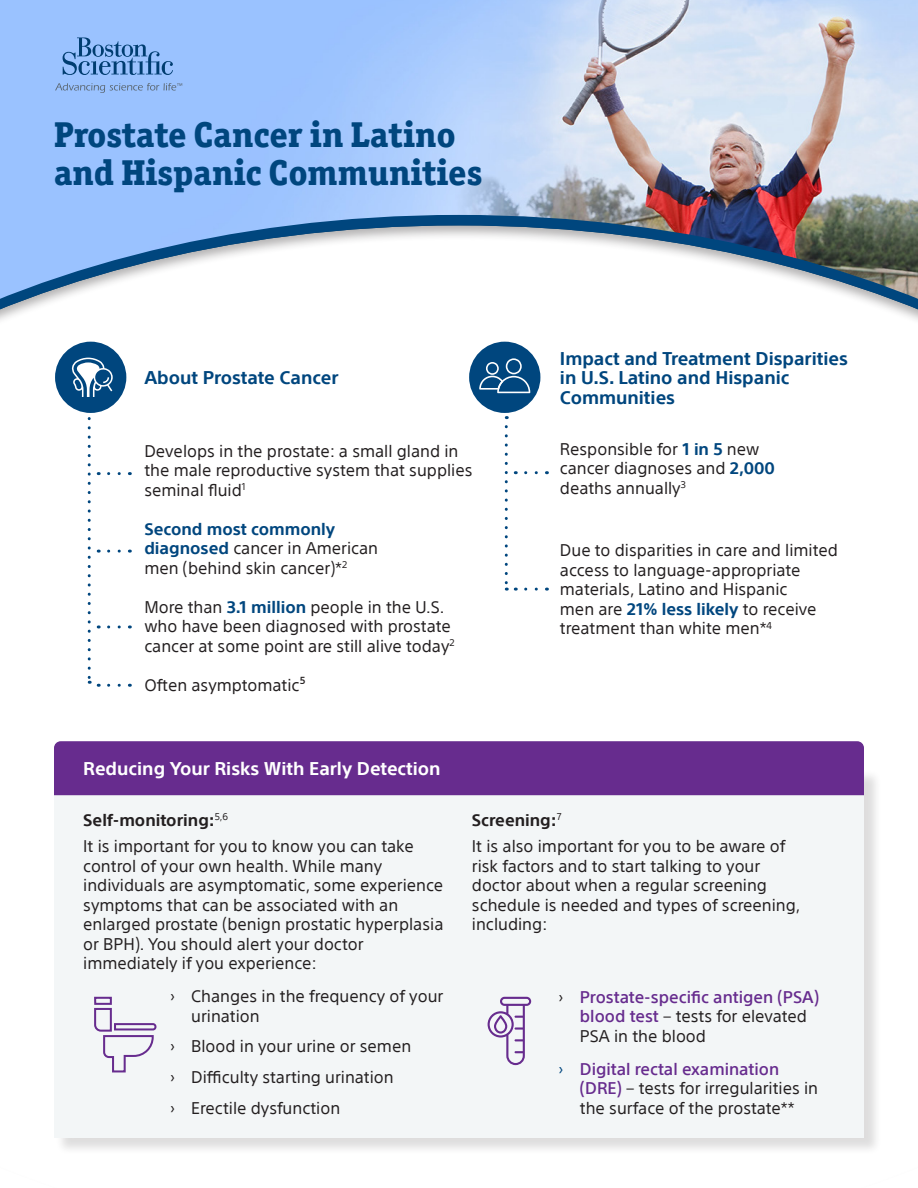
<style>
.page{position:relative;width:918px;height:1188px;background:#fff}
.page>*{position:absolute;margin:0;border:0;box-sizing:border-box;transform-origin:0 0}
.t1{font:800 36px/37.5px "Officina Ser ITC Std";color:#00467e}
.t2{font:700 18px/19.5px "SST";color:#00467e}
.t3{font:700 18px "SST";color:#fff}
.t4{font:16.5px/19.5px "SST";color:#231f20}
.t5{font:500 16.5px/19.5px "SST";color:#672c8e}
.t6{font:700 16.5px "SST";color:#231f20}
.s1{font-weight:700;color:#00467e}
.s2{font-weight:400;color:#231f20}
.s3{color:#00467e}
.s4{font-weight:500;color:#672c8e}
</style>
<div class="page">
<img style="left:0;top:0;width:918px;height:215px">
<div style="left:0;top:225px;width:918px;height:963px;background:#231f20;opacity:.35"></div>
<div style="left:469px;top:342px;width:71px;height:71px;background:#00467e;border-radius:50%"></div>
<svg style="left:505px;top:427px;width:3px;height:164px"></svg>
<svg style="left:526px;top:471px;width:21px;height:3px"></svg>
<svg style="left:526px;top:588px;width:21px;height:3px"></svg>
<svg style="left:479px;top:358px;width:51px;height:35px"></svg>
<svg style="left:63px;top:38px;width:110px;height:37px;background:#729fda"></svg>
<svg style="left:55px;top:83px;width:127px;height:10px"></svg>
<div style="left:55px;top:342px;width:71px;height:71px;background:#00467e;border-radius:50%"></div>
<svg style="left:72px;top:358px;width:41px;height:39px"></svg>
<svg style="left:88px;top:419px;width:3px;height:265px"></svg>
<svg style="left:109px;top:472px;width:21px;height:3px"></svg>
<svg style="left:109px;top:550px;width:21px;height:3px"></svg>
<svg style="left:109px;top:625px;width:21px;height:3px"></svg>
<svg style="left:109px;top:684px;width:21px;height:3px"></svg>
<div style="left:55px;top:770px;width:827px;height:385px;background:#231f20;opacity:.15"></div>
<div style="left:54px;top:768px;width:810px;height:369px;background:#f3f6f7"></div>
<div style="left:54px;top:741px;width:810px;height:54px;background:#672c8e"></div>
<svg style="left:488px;top:997px;width:43px;height:68px"></svg>
<svg style="left:94px;top:996px;width:63px;height:77px"></svg>
<p class="t1" style="left:54px;top:116px;width:430px">Prostate Cancer in Latino and Hispanic Communities</p>
<p class="t2" style="left:144px;top:368px;width:196px">About Prostate Cancer</p>
<p class="t4" style="left:144px;top:441px;width:330px">Develops in the prostate: a small gland in the male reproductive system that supplies seminal fluid<sup>1</sup></p>
<p class="t4" style="left:144px;top:519px;width:235px"><span class="s1">Second most commonly diagnosed</span> cancer in American men (behind skin cancer)*<sup>2</sup></p>
<p class="t4" style="left:144px;top:597px;width:312px">More than <span class="s1">3.1 million</span> people in the U.S. who have been diagnosed with prostate cancer at some point are still alive today<sup>2</sup></p>
<p class="t4" style="left:144px;top:675px;width:163px">Often asymptomatic⁵</p>
<p class="t3" style="left:83px;top:758px;width:359px">Reducing Your Risks With Early Detection</p>
<p class="t2" style="left:560px;top:348px;width:290px">Impact and Treatment Disparities in U.S. Latino and Hispanic<br>Communities</p>
<p class="t4" style="left:560px;top:439px;width:217px">Responsible for <span class="s1">1 in 5</span> new cancer diagnoses and <span class="s1">2,000 </span>deaths annually<sup>3</sup></p>
<p class="t4" style="left:560px;top:541px;width:279px">Due to disparities in care and limited access to language-appropriate materials, Latino and Hispanic<br>men are <span class="s1">21% less likely</span> to receive treatment than white men*<sup>4</sup></p>
<p class="t6" style="left:83px;top:810px;width:146px">Self-monitoring:<sup>5,6</sup></p>
<p class="t4" style="left:83px;top:836px;width:362px">It is important for you to know you can take control of your own health. While many individuals are asymptomatic, some experience symptoms that can be associated with an enlarged prostate (benign prostatic hyperplasia or BPH). You should alert your doctor immediately if you experience:</p>
<p class="t4" style="left:191px;top:986px;width:254px;text-indent:-21px">› Changes in the frequency of your urination</p>
<p class="t4" style="left:170px;top:1037px;width:243px">› Blood in your urine or semen</p>
<p class="t4" style="left:170px;top:1067px;width:225px">› Difficulty starting urination</p>
<p class="t4" style="left:170px;top:1098px;width:172px">› Erectile dysfunction</p>
<p class="t6" style="left:472px;top:810px;width:91px">Screening:<sup>7</sup></p>
<p class="t4" style="left:472px;top:836px;width:330px">It is also important for you to be aware of risk factors and to start talking to your doctor about when a regular screening schedule is needed and types of screening, including:</p>
<p class="t5" style="left:580px;top:987px;width:241px;text-indent:-22px"><span class="s2">›</span> Prostate-specific antigen (PSA) blood test <span class="s2">– tests for elevated<br>PSA in the blood</span></p>
<p class="t4" style="left:580px;top:1059px;width:240px;text-indent:-22px"><span class="s3">›</span> <span class="s4">Digital rectal examination (DRE)</span> – tests for irregularities in the surface of the prostate**</p>
</div>
